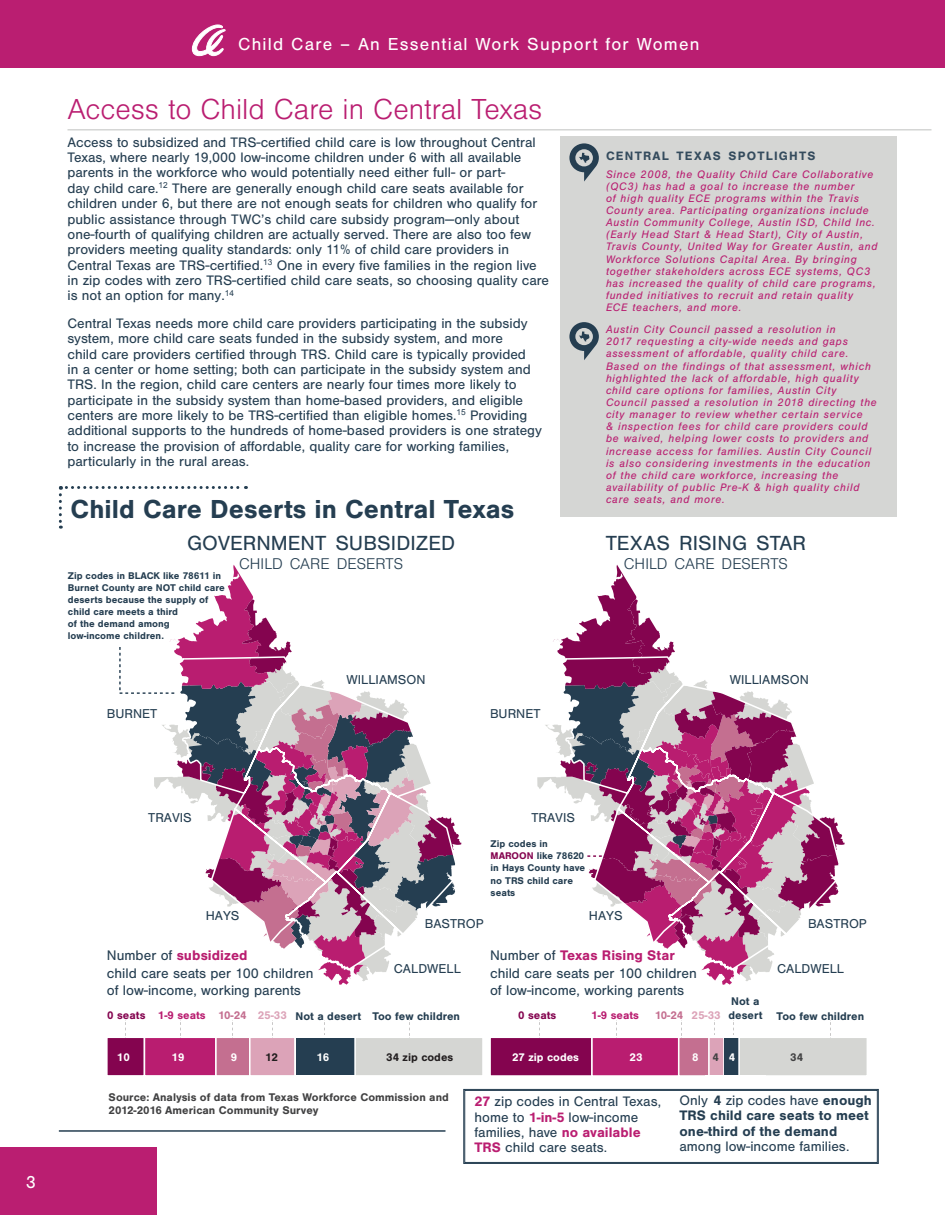
<style>
.page{position:relative;width:945px;height:1215px;background:#fff}
.page>*{position:absolute;margin:0;border:0;box-sizing:border-box;transform-origin:0 0}
.Heading_1{font:300 30px "Foundation Sans";color:#ba1e71}
.Body_text{font:700 27px "Foundation Sans";color:#253e51}
.t1{font:21.15px "Foundation Sans";color:#253e51}
.t2{font:18px "Foundation Sans";letter-spacing:.07em;color:#fff}
.t3{font:300 16.2px "Foundation Sans";color:#253e51}
.t4{font:14.4px/17.2px "Foundation Sans";color:#253e51}
.t5{font:14.25px/15.5px "Foundation Sans";color:#253e51}
.t6{font:700 14.25px/15.5px "Foundation Sans";color:#253e51}
.t7{font:13.35px "Foundation Sans";color:#253e51}
.Subtitle{font:700 12.6px "Foundation Sans";letter-spacing:.095em;color:#344b5d}
.t8{font:700 11.55px/13.8px "Foundation Sans";color:#414142}
.t9{font:700 11.55px/14.4px "Foundation Sans";color:#253e51}
.t10{font:700 11.55px "Foundation Sans";color:#fff}
.t11{font:700 11.55px "Foundation Sans";color:#221e1f}
.t12{font:700 11.55px "Foundation Sans";letter-spacing:-.005em;color:#c46f90}
.t13{font:700 11.55px "Foundation Sans";color:#b91d70}
.t14{font:700 11.55px "Foundation Sans";color:#84044f}
.Subtitle-2{font:italic 11.25px/12.1px "Foundation Sans";letter-spacing:.07em;color:#b91f71}
.t15{font:700 10.05px/12.1px "Foundation Sans";color:#253e51}
.s1{color:#84044f}
.s2{font-weight:700;color:#b91d70}
.s3{color:#b91d70}
.s4{color:#c46f90}
.s5{color:#dca3b8}
.s6{color:#414142}
.s7{font-weight:700;color:#ba1e71}
.s8{font-weight:400}
</style>
<div class="page">
<div style="left:0;top:1148px;width:157px;height:67px;background:#ba1e71"></div>
<div style="left:0;top:0;width:945px;height:68px;background:#ba1e71"></div>
<svg style="left:192px;top:24px;width:34px;height:32px"></svg>
<div style="left:560px;top:136px;width:337px;height:381px;background:#d5d6d4"></div>
<div style="left:107px;top:1037px;width:37px;height:39px;background:#84044f"></div>
<div style="left:106px;top:1037px;width:39px;height:40px;border:2px solid #fff"></div>
<div style="left:144px;top:1037px;width:72px;height:39px;background:#b91d70"></div>
<div style="left:144px;top:1037px;width:73px;height:40px;border:2px solid #fff"></div>
<div style="left:216px;top:1037px;width:34px;height:39px;background:#c46f90"></div>
<div style="left:215px;top:1037px;width:36px;height:40px;border:2px solid #fff"></div>
<div style="left:250px;top:1037px;width:45px;height:39px;background:#dca3b8"></div>
<div style="left:249px;top:1037px;width:47px;height:40px;border:2px solid #fff"></div>
<div style="left:296px;top:1037px;width:61px;height:39px;background:#253e51"></div>
<div style="left:355px;top:1037px;width:128px;height:39px;background:#d5d6d3"></div>
<div style="left:354px;top:1037px;width:130px;height:40px;border:2px solid #fff"></div>
<div style="left:490px;top:1037px;width:102px;height:39px;background:#84044f"></div>
<div style="left:489px;top:1037px;width:104px;height:40px;border:2px solid #fff"></div>
<div style="left:592px;top:1037px;width:87px;height:39px;background:#b91d70"></div>
<div style="left:591px;top:1037px;width:89px;height:40px;border:2px solid #fff"></div>
<div style="left:679px;top:1037px;width:30px;height:39px;background:#c46f90"></div>
<div style="left:678px;top:1037px;width:32px;height:40px;border:2px solid #fff"></div>
<div style="left:709px;top:1037px;width:15px;height:39px;background:#dca3b8"></div>
<div style="left:708px;top:1037px;width:17px;height:40px;border:2px solid #fff"></div>
<div style="left:724px;top:1037px;width:15px;height:39px;background:#253e51"></div>
<div style="left:739px;top:1037px;width:128px;height:39px;background:#d5d6d3"></div>
<div style="left:738px;top:1037px;width:130px;height:40px;border:2px solid #fff"></div>
<hr style="left:295px;top:1035px;width:60px;height:3px;background:#fff">
<hr style="left:295px;top:1075px;width:60px;height:2px;background:#fff">
<hr style="left:705px;top:1035px;width:60px;height:3px;background:#fff">
<hr style="left:705px;top:1075px;width:60px;height:2px;background:#fff">
<svg style="left:119px;top:565px;width:342px;height:420px"></svg>
<svg style="left:537px;top:565px;width:308px;height:420px"></svg>
<hr style="left:68px;top:129px;width:864px;height:2px;background:#d5d6d4">
<svg style="left:569px;top:143px;width:30px;height:39px"></svg>
<svg style="left:569px;top:322px;width:30px;height:38px"></svg>
<svg style="left:59px;top:486px;width:187px;height:43px"></svg>
<hr style="left:59px;top:1130px;width:387px;height:2px;background:#253e51">
<svg style="left:463px;top:1089px;width:416px;height:75px"></svg>
<div style="left:464px;top:1090px;width:414px;height:73px;border:1px solid #253e51"></div>
<p class="t2" style="left:238px;top:34px;width:463px">Child Care – An Essential Work Support for Women</p>
<p class="Heading_1" style="left:68px;top:94px;width:476px">Access to Child Care in Central Texas</p>
<p class="t5" style="left:68px;top:135px;width:483px">Access to subsidized and TRS-certified child care is low throughout Central Texas, where nearly 19,000 low-income children under 6 with all available parents in the workforce who would potentially need either full- or part-<br>day child care.<sup>12</sup> There are generally enough child care seats available for children under 6, but there are not enough seats for children who qualify for public assistance through TWC’s child care subsidy program—only about one-fourth of qualifying children are actually served. There are also too few providers meeting quality standards: only 11% of child care providers in Central Texas are TRS-certified.<sup>13</sup> One in every five families in the region live in zip codes with zero TRS-certified child care seats, so choosing quality care is not an option for many.<sup>14</sup></p>
<p class="t5" style="left:67px;top:316px;width:476px">Central Texas needs more child care providers participating in the subsidy system, more child care seats funded in the subsidy system, and more<br>child care providers certified through TRS. Child care is typically provided<br>in a center or home setting; both can participate in the subsidy system and TRS. In the region, child care centers are nearly four times more likely to participate in the subsidy system than home-based providers, and eligible centers are more likely to be TRS-certified than eligible homes.<sup>15</sup> Providing additional supports to the hundreds of home-based providers is one strategy to increase the provision of affordable, quality care for working families, particularly in the rural areas.</p>
<p class="Body_text" style="left:71px;top:494px;width:445px">Child Care Deserts in Central Texas</p>
<p class="t1" style="left:187px;top:532px;width:270px">GOVERNMENT SUBSIDIZED</p>
<p class="t3" style="left:239px;top:555px;width:166px">CHILD CARE DESERTS</p>
<p class="t15" style="left:68px;top:569px;width:159px">Zip codes in BLACK like 78611 in<br>Burnet County are NOT child care deserts because the supply of child care meets a third<br>of the demand among<br>low-income children.</p>
<p class="t7" style="left:347px;top:672px;width:80px">WILLIAMSON</p>
<p class="t7" style="left:107px;top:707px;width:52px">BURNET</p>
<p class="t7" style="left:490px;top:707px;width:52px">BURNET</p>
<p class="Subtitle" style="left:606px;top:149px;width:211px">CENTRAL TEXAS SPOTLI GHTS</p>
<p class="Subtitle-2" style="left:606px;top:168px;width:273px">Since 2008, the Quality Child Care Collaborative (QC3) has had a goal to increase the number<br>of high quality ECE programs within the Travis County area. Participating organizations include Austin Community College, Austin ISD, Child Inc. (Early Head Start &amp; Head Start), City of Austin, Travis County, United Way for Greater Austin, and Workforce Solutions Capital Area. By bringing together stakeholders across ECE systems, QC3 has increased the quality of child care programs, funded initiatives to recruit and retain quality<br>ECE teachers, and more.</p>
<p class="Subtitle-2" style="left:606px;top:323px;width:272px">Austin City Council passed a resolution in<br>2017 requesting a city-wide needs and gaps assessment of affordable, quality child care.<br>Based on the findings of that assessment, which highlighted the lack of affordable, high quality child care options for families, Austin City Council passed a resolution in 2018 directing the city manager to review whether certain service<br>&amp; inspection fees for child care providers could be waived, helping lower costs to providers and increase access for families. Austin City Council is also considering investments in the education of the child care workforce, increasing the availability of public Pre-K &amp; high quality child care seats, and more.</p>
<p class="t1" style="left:606px;top:532px;width:202px">TEXAS RISING STAR</p>
<p class="t3" style="left:624px;top:555px;width:166px">CHILD CARE DESERTS</p>
<p class="t7" style="left:730px;top:672px;width:80px">WILLIAMSON</p>
<p class="t2" style="left:26px;top:1172px;width:12px">3</p>
<p class="t7" style="left:148px;top:810px;width:45px">TRAVIS</p>
<p class="t7" style="left:206px;top:908px;width:35px">HAYS</p>
<p class="t7" style="left:532px;top:810px;width:45px">TRAVIS</p>
<p class="t15" style="left:491px;top:838px;width:96px">Zip codes in<br><span class="s1">MAROON</span> like 78620 in Hays County have no TRS child care seats</p>
<p class="t7" style="left:425px;top:917px;width:60px">BASTROP</p>
<p class="t7" style="left:589px;top:908px;width:35px">HAYS</p>
<p class="t4" style="left:107px;top:947px;width:208px">Number of <span class="s2">subsidized<br></span>child care seats per 100 children of low-income, working parents</p>
<p class="t4" style="left:490px;top:947px;width:208px">Number of <span class="s2">Texas Rising Star </span>child care seats per 100 children of low-income, working parents</p>
<p class="t7" style="left:394px;top:961px;width:69px">CALDWELL</p>
<p class="t9" style="left:107px;top:1009px;width:354px"><span class="s1">0 seats</span> <span class="s3">1-9 seats</span> <span class="s4">10-24</span> <span class="s5">25-33</span> Not a desert Too few children</p>
<p class="t14" style="left:518px;top:1009px;width:40px">0 seats</p>
<p class="t13" style="left:591px;top:1009px;width:49px">1-9 seats</p>
<p class="t12" style="left:655px;top:1009px;width:67px">10-24 <span class="s5">25-33</span></p>
<p class="t7" style="left:808px;top:917px;width:60px">BASTROP</p>
<p class="t7" style="left:777px;top:961px;width:69px">CALDWELL</p>
<p class="t9" style="left:728px;top:994px;width:137px">Not a<br>desert Too few children</p>
<p class="t10" style="left:117px;top:1051px;width:14px">10</p>
<p class="t10" style="left:172px;top:1051px;width:14px">19</p>
<p class="t10" style="left:231px;top:1051px;width:8px">9</p>
<p class="t11" style="left:265px;top:1051px;width:14px">12</p>
<p class="t10" style="left:316px;top:1051px;width:14px">16</p>
<p class="t11" style="left:386px;top:1051px;width:69px">34 zip codes</p>
<p class="t10" style="left:512px;top:1051px;width:69px">27 zip codes</p>
<p class="t10" style="left:630px;top:1051px;width:14px">23</p>
<p class="t10" style="left:692px;top:1051px;width:45px">8 <span class="s6">4</span>4</p>
<p class="t8" style="left:790px;top:1051px;width:14px">34</p>
<p class="t8" style="left:109px;top:1090px;width:342px">Source: Analysis of data from Texas Workforce Commission and<br>2012-2016 American Community Survey</p>
<p class="t5" style="left:475px;top:1094px;width:188px"><span class="s7">27</span> zip codes in Central Texas, home to <span class="s7">1-in-5</span> low-income families, have <span class="s7">no available<br>TRS</span> child care seats.</p>
<p class="t6" style="left:679px;top:1093px;width:194px"><span class="s8">Only</span> 4 <span class="s8">zip codes have</span> enough<br>TRS child care seats to meet one-third of the demand <span class="s8">among low-income families.</span></p>
</div>
